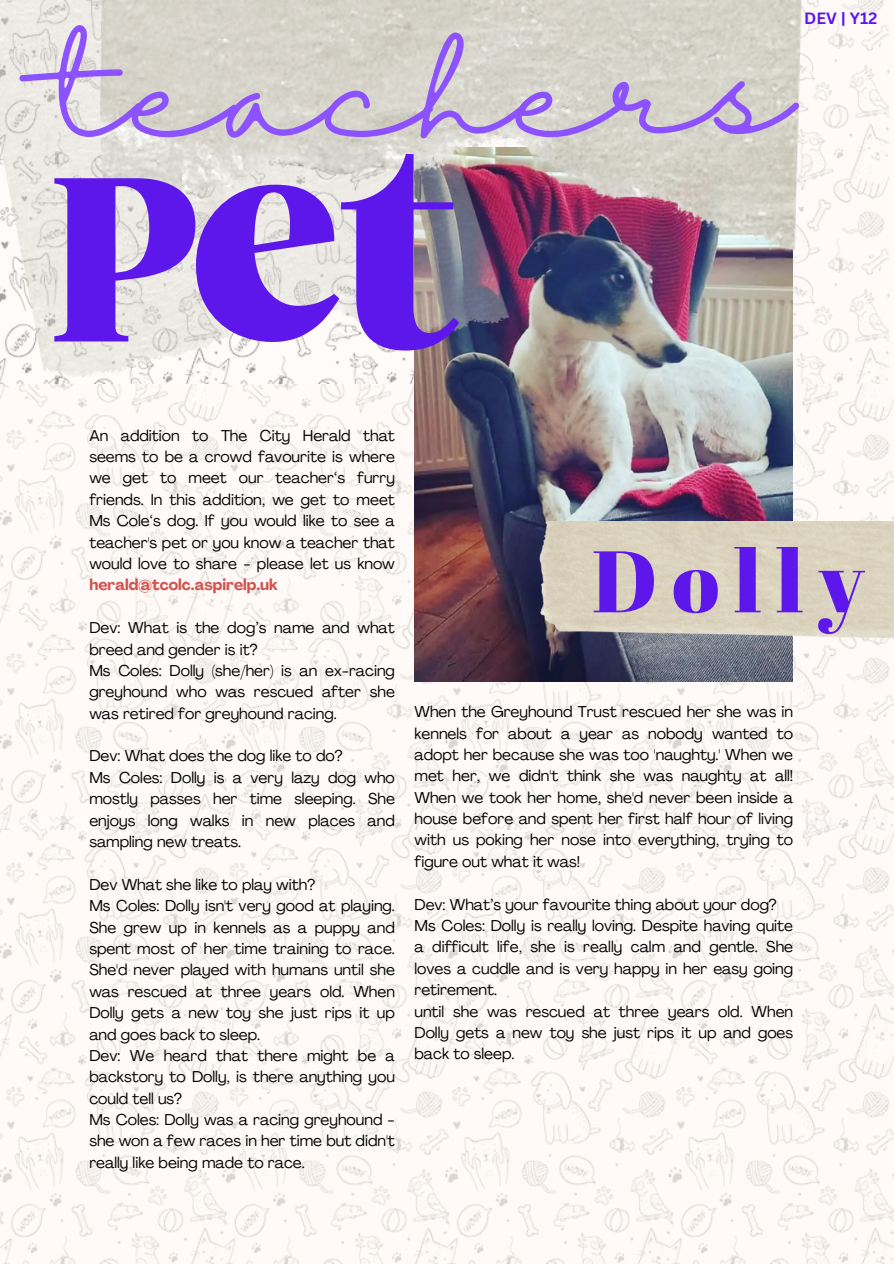
<style>
.page{position:relative;width:894px;height:1264px;background:#fff}
.page>*{position:absolute;margin:0;border:0;box-sizing:border-box;transform-origin:0 0}
.t1{font:297px "Carelia Upright";color:#5e17eb}
.t2{font:296.7px "Carelia Upright";color:#5e17eb}
.t3{font:240px "Carelia Upright";color:#5e17eb}
.t4{font:121.05px "Halimun";color:#8c52ff}
.t5{font:87px "Abril Fatface";letter-spacing:.165em;color:#5e17eb}
.t6{font:700 15.9px "Canva Sans";color:#5e17eb}
.t7{font:15.45px/21.3px "Agrandir";color:#000;text-align:justify}
.s1{font-weight:700;color:#d3524f}
</style>
<div class="page">
<img style="left:0;top:829px;width:893px;height:434px">
<img style="left:0;top:383px;width:893px;height:446px">
<img style="left:0;top:0;width:888px;height:383px">
<img style="left:414px;top:255px;width:378px;height:426px">
<img style="left:536px;top:522px;width:357px;height:121px">
<img style="left:0;top:0;width:511px;height:380px">
<img style="left:100px;top:0;width:715px;height:255px">
<p class="t6" style="left:804px;top:7px;width:74px">DEV | Y12</p>
<p class="t4" style="left:57px;top:24px;width:737px">teachers</p>
<p class="t1" style="left:336px;top:70px;width:123px">t</p>
<p class="t3" style="left:46px;top:118px;width:159px">P</p>
<p class="t2" style="left:185px;top:61px;width:162px">e</p>
<p class="t7" style="left:89px;top:426px;width:307px">An addition to The City Herald that seems to be a crowd favourite is where we get to meet our teacher‘s furry friends. In this addition, we get to meet Ms Cole‘s dog. If you would like to see a teacher's pet or you know a teacher that would love to share - please let us know <span class="s1">herald@tcolc.aspirelp.uk</span></p>
<p class="t7" style="left:89px;top:618px;width:307px">Dev: What is the dog’s name and what breed and gender is it?</p>
<p class="t7" style="left:89px;top:661px;width:307px">Ms Coles: Dolly (she/her) is an ex-racing greyhound who was rescued after she was retired for greyhound racing.</p>
<p class="t7" style="left:89px;top:747px;width:255px">Dev: What does the dog like to do?</p>
<p class="t7" style="left:89px;top:768px;width:307px">Ms Coles: Dolly is a very lazy dog who mostly passes her time sleeping. She enjoys long walks in new places and sampling new treats.</p>
<p class="t7" style="left:89px;top:875px;width:227px">Dev What she like to play with?</p>
<h3 class="t7" style="left:89px;top:896px;width:307px">Ms Coles: Dolly isn't very good at playing.<br>She grew up in kennels as a puppy and spent most of her time training to race.<br>She'd never played with humans until she was rescued at three years old. When Dolly gets a new toy she just rips it up and goes back to sleep.</h3>
<h1 class="t7" style="left:89px;top:1046px;width:307px">Dev: We heard that there might be a backstory to Dolly, is there anything you could tell us?</h1>
<p class="t7" style="left:89px;top:1110px;width:307px">Ms Coles: Dolly was a racing greyhound - she won a few races in her time but didn't really like being made to race.</p>
<p class="t5" style="left:591px;top:520px;width:274px">Dolly</p>
<p class="t7" style="left:414px;top:702px;width:380px">When the Greyhound Trust rescued her she was in kennels for about a year as nobody wanted to adopt her because she was too 'naughty.' When we met her, we didn't think she was naughty at all!<br>When we took her home, she'd never been inside a house before and spent her first half hour of living with us poking her nose into everything, trying to figure out what it was!</p>
<p class="t7" style="left:414px;top:895px;width:364px">Dev: What’s your favourite thing about your dog?</p>
<p class="t7" style="left:414px;top:916px;width:380px">Ms Coles: Dolly is really loving. Despite having quite a difficult life, she is really calm and gentle. She loves a cuddle and is very happy in her easy going retirement.</p>
<p class="t7" style="left:414px;top:1002px;width:380px">until she was rescued at three years old. When Dolly gets a new toy she just rips it up and goes back to sleep.</p>
</div>
